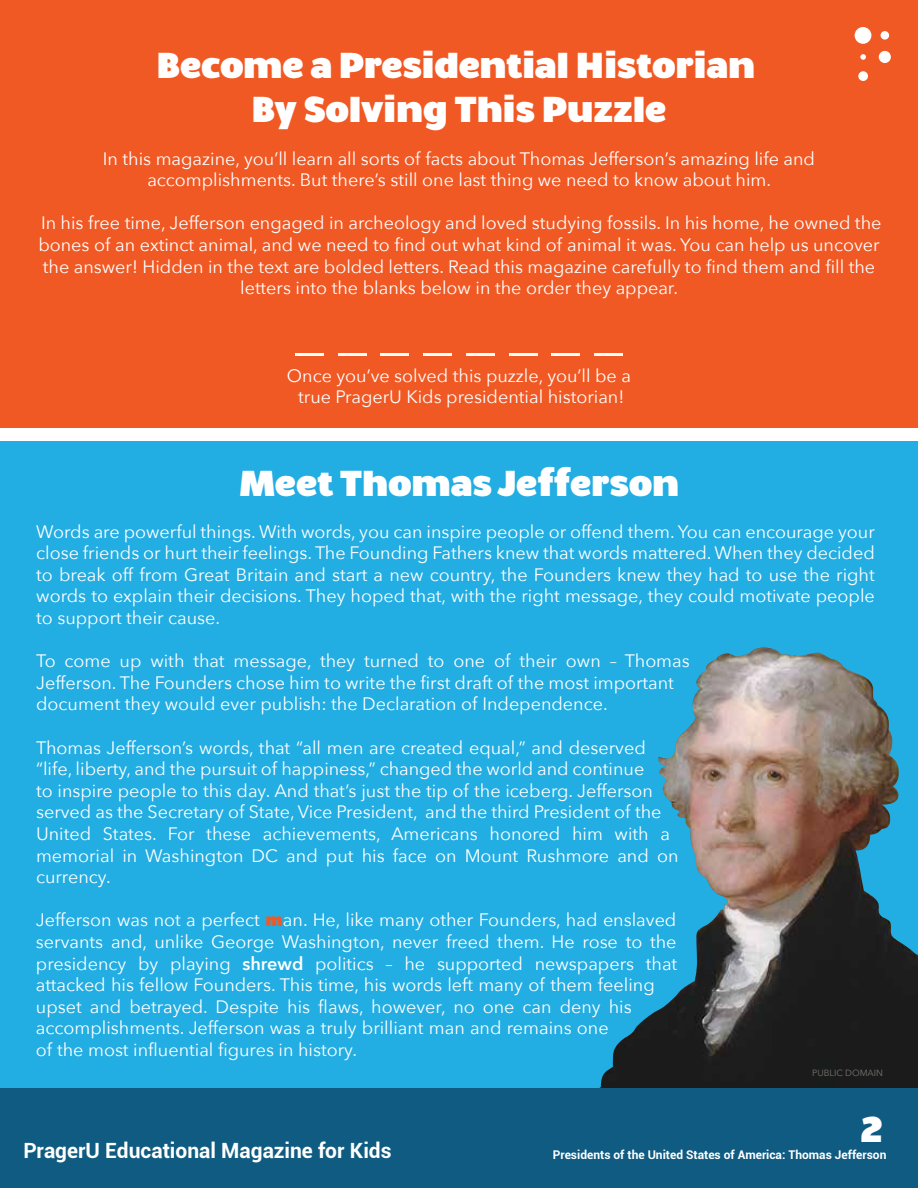
<style>
.page{position:relative;width:918px;height:1188px;background:#fff}
.page>*{position:absolute;margin:0;border:0;box-sizing:border-box;transform-origin:0 0}
.t1{font:57px "Avenir Next";color:#fff}
.t2{font:700 36px/43.2px "Walrus";letter-spacing:-.02em;color:#fff;text-align:center}
.t3{font:700 21px "Roboto";color:#fff}
.t4{font:18px/21.6px "Avenir Next";color:#fff;text-align:center}
.t5{font:700 12px "Roboto";color:#fff}
.t6{font:9px "Avenir Next";color:#797570}
.s1{font-weight:800;color:#f15924}
.s2{font-weight:600}
</style>
<div class="page">
<div style="left:0;top:0;width:918px;height:428px;background:#f15924"></div>
<div style="left:0;top:438px;width:918px;height:716px;background:#22ade3"></div>
<img style="left:599px;top:647px;width:319px;height:441px">
<div style="left:0;top:428px;width:918px;height:12px;background:#fff"></div>
<div style="left:0;top:1088px;width:918px;height:100px;background:#0f5b81"></div>
<div style="left:879px;top:51px;width:12px;height:12px;background:#fff;border-radius:50%"></div>
<div style="left:858px;top:71px;width:10px;height:10px;background:#fff;border-radius:50%"></div>
<div style="left:881px;top:31px;width:8px;height:9px;background:#fff;border-radius:50%"></div>
<svg style="left:860px;top:54px;width:6px;height:6px"></svg>
<div style="left:855px;top:27px;width:16px;height:17px;background:#fff;border-radius:50%"></div>
<h2 class="t2" style="left:156px;top:44px;width:600px">Become a Presidential Historian<br>By Solving This Puzzle</h2>
<p class="t4" style="left:103px;top:147px;width:714px">In this magazine, you’ll learn all sorts of facts about Thomas Jefferson’s amazing life and accomplishments. But there’s still one last thing we need to know about him.</p>
<p class="t4" style="left:38px;top:212px;width:845px">In his free time, Jefferson engaged in archeology and loved studying fossils. In his home, he owned the bones of an extinct animal, and we need to find out what kind of animal it was. You can help us uncover the answer! Hidden in the text are bolded letters. Read this magazine carefully to find them and fill the letters into the blanks below in the order they appear.</p>
<h1 class="t1" style="left:295px;top:281px;width:329px">_ _ _ _ _ _ _ _</h1>
<p class="t4" style="left:287px;top:364px;width:346px">Once you’ve solved this puzzle, you’ll be a true PragerU Kids presidential historian!</p>
<h2 class="t2" style="left:239px;top:462px;width:442px">Meet Thomas Jefferson</h2>
<p class="t4" style="left:36px;top:520px;width:840px;text-align:justify">Words are powerful things. With words, you can inspire people or offend them. You can encourage your close friends or hurt their feelings. The Founding Fathers knew that words mattered. When they decided to break off from Great Britain and start a new country, the Founders knew they had to use the right words to explain their decisions. They hoped that, with the right message, they could motivate people to support their cause.</p>
<p class="t4" style="left:36px;top:649px;width:655px;text-align:left">To come up with that message, they turned to one of their own – Thomas<br>Jefferson. The Founders chose him to write the first draft of the most important document they would ever publish: the Declaration of Independence.</p>
<p class="t4" style="left:36px;top:736px;width:644px;text-align:left">Thomas Jefferson’s words, that “all men are created equal,” and deserved “life, liberty, and the pursuit of happiness,” changed the world and continue<br>to inspire people to this day. And that’s just the tip of the iceberg. Jefferson served as the Secretary of State, Vice President, and the third President of the United States. For these achievements, Americans honored him with a memorial in Washington DC and put his face on Mount Rushmore and on currency.</p>
<p class="t4" style="left:36px;top:908px;width:643px;text-align:left">Jefferson was not a perfect <span class="s1">m</span>an. He, like many other Founders, had enslaved servants and, unlike George Washington, never freed them. He rose to the presidency by playing <span class="s2">shrewd</span> politics – he supported newspapers that attacked his fellow Founders. This time, his words left many of them feeling upset and betrayed. Despite his flaws, however, no one can deny his accomplishments. Jefferson was a truly brilliant man and remains one<br>of the most influential figures in history.</p>
<p class="t6" style="left:812px;top:1065px;width:72px">PUBLIC DOMAIN</p>
<h2 class="t2" style="left:860px;top:1107px;width:24px">2</h2>
<p class="t3" style="left:23px;top:1135px;width:370px">PragerU Educational Magazine for Kids</p>
<p class="t5" style="left:553px;top:1147px;width:335px">Presidents of the United States of America: Thomas Jefferson</p>
</div>
